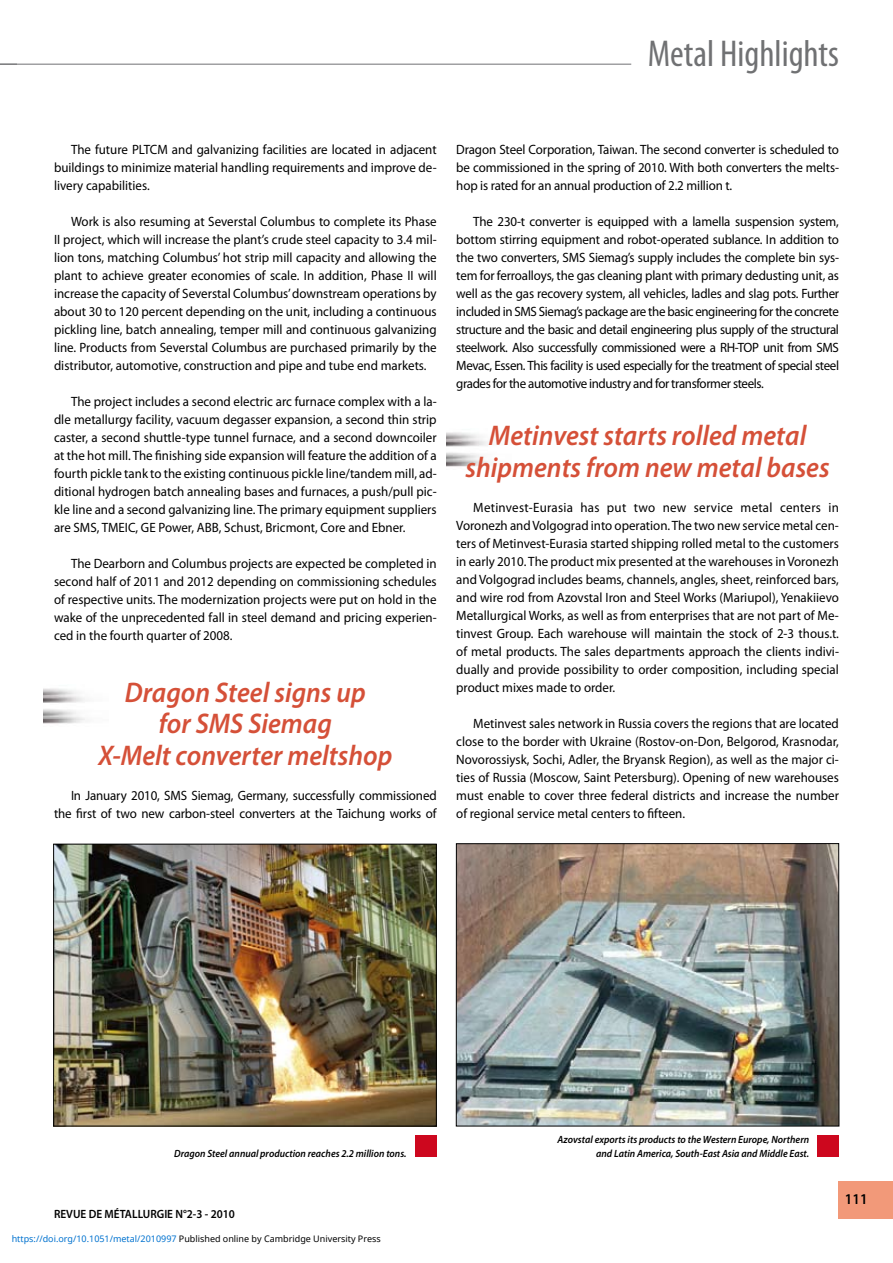
<style>
.page{position:relative;width:893px;height:1263px;background:#fff}
.page>*{position:absolute;margin:0;border:0;box-sizing:border-box;transform-origin:0 0}
.t1{font:condensed 37.5px "Myriad Pro";color:#707173}
.t2{font:italic 600 28.5px/31.5px "Myriad Pro";color:#d55038;text-align:center;scale:.94 1}
.t3{font:600 15px "Myriad Pro";color:#000;scale:.94 1}
.t4{font:13.5px/18px "Myriad Pro";color:#000;text-align:justify;scale:.96 1}
.t5{font:600 12px "Myriad Pro";color:#000;scale:.94 1}
.t6{font:italic 600 10.5px/13.5px "Myriad Pro";color:#000;text-align:right;scale:.94 1}
.t7{font:9px "Noto Sans";color:#000}
.s1{color:#0172cf}
</style>
<div class="page">
<img style="left:446px;top:432px;width:42px;height:35px">
<img style="left:43px;top:688px;width:42px;height:36px">
<div style="left:839px;top:1181px;width:54px;height:37px;background:#f29979"></div>
<img style="left:55px;top:846px;width:380px;height:278px">
<div style="left:53px;top:844px;width:384px;height:282px;border:1px solid #000"></div>
<img style="left:458px;top:845px;width:379px;height:279px">
<div style="left:456px;top:843px;width:383px;height:283px;border:1px solid #000"></div>
<hr style="left:0;top:64px;width:631px;height:1px;background:#707173">
<div style="left:415px;top:1135px;width:22px;height:22px;background:#cd071e"></div>
<div style="left:817px;top:1135px;width:22px;height:22px;background:#cd071e"></div>
<h1 class="t1" style="left:648px;top:31px;width:193px">Metal Highlights</h1>
<p class="t4" style="left:54px;top:140px;width:400px;text-indent:17px">The future PLTCM and galvanizing facilities are located in adjacent buildings to minimize material handling requirements and improve de&shy;livery capabilities.</p>
<p class="t4" style="left:54px;top:212px;width:400px;text-indent:17px">Work is also resuming at Severstal Columbus to complete its Phase II project, which will increase the plant’s crude steel capacity to 3.4 mil&shy;lion tons, matching Columbus’ hot strip mill capacity and allowing the plant to achieve greater economies of scale. In addition, Phase II will increase the capacity of Severstal Columbus’ downstream operations by about 30 to 120 percent depending on the unit, including a continuous pickling line, batch annealing, temper mill and continuous galvanizing line. Products from Severstal Columbus are purchased primarily by the distributor, automotive, construction and pipe and tube end markets.</p>
<p class="t4" style="left:54px;top:392px;width:400px;text-indent:17px">The project includes a second electric arc furnace complex with a la&shy;dle metallurgy facility, vacuum degasser expansion, a second thin strip caster, a second shuttle-type tunnel furnace, and a second downcoiler at the hot mill. The finishing side expansion will feature the addition of a fourth pickle tank to the existing continuous pickle line/tandem mill, ad&shy;ditional hydrogen batch annealing bases and furnaces, a push/pull pic&shy;kle line and a second galvanizing line. The primary equipment suppliers are SMS, TMEIC, GE Power, ABB, Schust, Bricmont, Core and Ebner.</p>
<p class="t4" style="left:54px;top:554px;width:400px;text-indent:17px">The Dearborn and Columbus projects are expected be completed in second half of 2011 and 2012 depending on commissioning schedules of respective units. The modernization projects were put on hold in the wake of the unprecedented fall in steel demand and pricing experien&shy;ced in the fourth quarter of 2008.</p>
<h2 class="t2" style="left:98px;top:675px;width:314px">Dragon Steel signs up<br>for SMS Siemag<br>X-Melt converter meltshop</h2>
<p class="t4" style="left:54px;top:786px;width:400px;text-align:right">In January 2010, SMS Siemag, Germany, successfully commissioned the first of two new carbon-steel converters at the Taichung works of</p>
<p class="t4" style="left:456px;top:140px;width:400px">Dragon Steel Corporation, Taiwan. The second converter is scheduled to be commissioned in the spring of 2010. With both converters the melts&shy;hop is rated for an annual production of 2.2 million t.</p>
<p class="t4" style="left:456px;top:212px;width:400px;text-indent:17px">The 230-t converter is equipped with a lamella suspension system, bottom stirring equipment and robot-operated sublance. In addition to the two converters, SMS Siemag’s supply includes the complete bin sys&shy;tem for ferroalloys, the gas cleaning plant with primary dedusting unit, as well as the gas recovery system, all vehicles, ladles and slag pots. Further included in SMS Siemag’s package are the basic engineering for the concrete structure and the basic and detail engineering plus supply of the structural steelwork. Also successfully commissioned were a RH-TOP unit from SMS Mevac, Essen. This facility is used especially for the treatment of special steel grades for the automotive industry and for transformer steels.</p>
<h2 class="t2" style="left:465px;top:419px;width:389px">Metinvest starts rolled metal shipments from new metal bases</h2>
<p class="t4" style="left:456px;top:498px;width:400px;text-indent:17px">Metinvest-Eurasia has put two new service metal centers in Voronezh and Volgograd into operation. The two new service metal cen&shy;ters of Metinvest-Eurasia started shipping rolled metal to the customers in early 2010. The product mix presented at the warehouses in Voronezh and Volgograd includes beams, channels, angles, sheet, reinforced bars, and wire rod from Azovstal Iron and Steel Works (Mariupol), Yenakiievo Metallurgical Works, as well as from enterprises that are not part of Me&shy;tinvest Group. Each warehouse will maintain the stock of 2-3 thous.t. of metal products. The sales departments approach the clients indivi&shy;dually and provide possibility to order composition, including special product mixes made to order.</p>
<p class="t4" style="left:456px;top:714px;width:400px;text-indent:17px">Metinvest sales network in Russia covers the regions that are located close to the border with Ukraine (Rostov-on-Don, Belgorod, Krasnodar, Novorossiysk, Sochi, Adler, the Bryansk Region), as well as the major ci&shy;ties of Russia (Moscow, Saint Petersburg). Opening of new warehouses must enable to cover three federal districts and increase the number of regional service metal centers to fifteen.</p>
<p class="t6" style="left:174px;top:1146px;width:249px">Dragon Steel annual production reaches 2.2 million tons.</p>
<p class="t5" style="left:54px;top:1206px;width:194px">REVUE DE MÉTALLURGIE N°2-3 - 2010</p>
<p class="t7" style="left:12px;top:1232px;width:371px"><span class="s1">https://doi.org/10.1051/metal/2010997</span> Published online by Cambridge University Press</p>
<p class="t6" style="left:558px;top:1133px;width:269px">Azovstal exports its products to the Western Europe, Northern and Latin America, South-East Asia and Middle East.</p>
<p class="t3" style="left:845px;top:1190px;width:26px">111</p>
</div>
